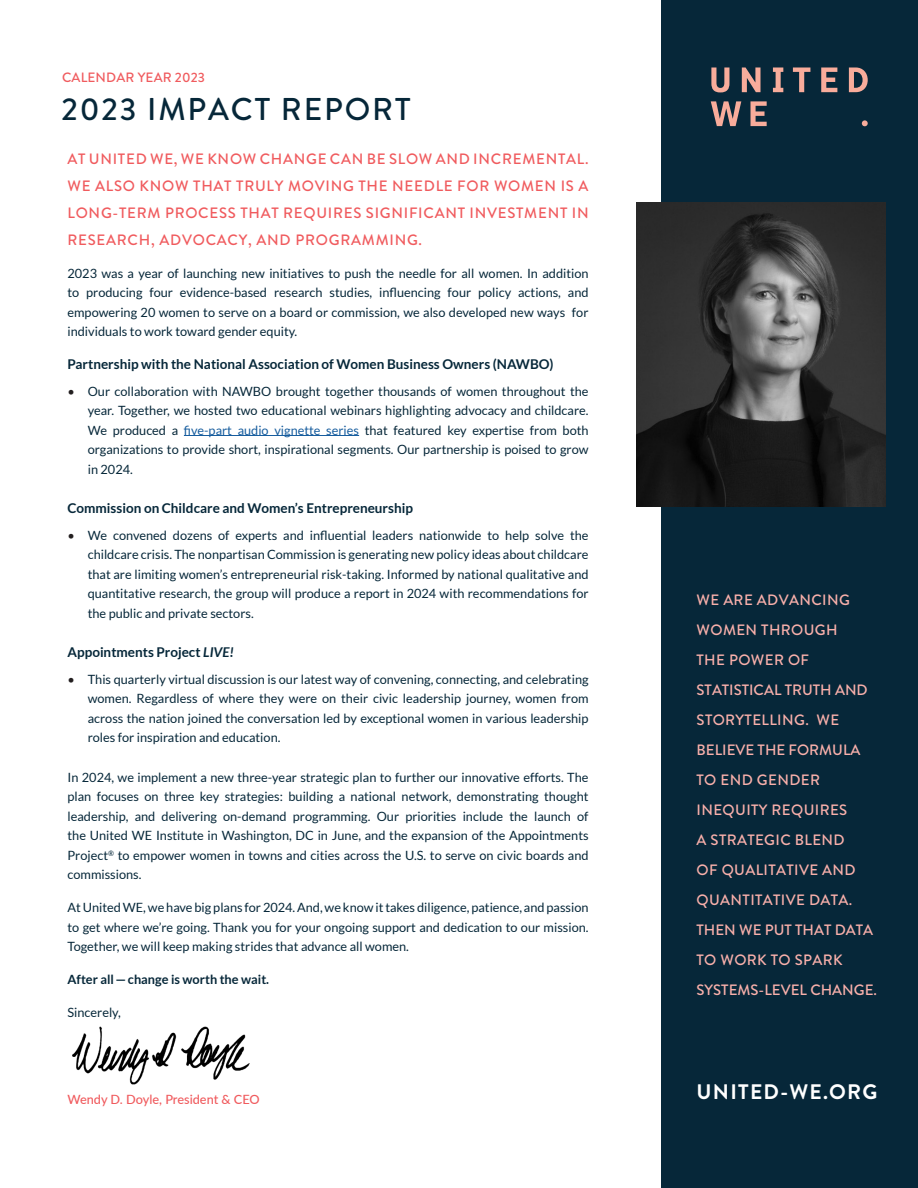
<style>
.page{position:relative;width:918px;height:1188px;background:#fff}
.page>*{position:absolute;margin:0;border:0;box-sizing:border-box;transform-origin:0 0}
.t1{font:500 31.5px "Brandon Grotesque";letter-spacing:.06em;color:#062739}
.t2{font:700 21px "Brandon Grotesque";letter-spacing:.06em;color:#fff}
.t3{font:500 15px/30px "Brandon Grotesque";letter-spacing:.025em;color:#f9b0ab}
.t4{font:500 15px/27px "Brandon Grotesque";letter-spacing:.05em;color:#f05b5e;text-align:justify}
.t5{font:700 13.5px "Lato";color:#062739}
.t6{font:500 13.5px "Brandon Grotesque";letter-spacing:.01em;color:#f05b5e}
.t7{font:12.75px/19.5px "Lato";color:#062739;text-align:justify}
.t8{font:700 12.75px "Lato";color:#062739}
.t9{font:500 12.75px "Lato";color:#f05b5e}
.s1{color:#231f20}
.s2{color:#175d9e}
.s3{font-style:italic}
</style>
<div class="page">
<div style="left:662px;top:0;width:256px;height:1188px;background:#062739"></div>
<img style="left:636px;top:202px;width:250px;height:304px">
<svg style="left:711px;top:68px;width:18px;height:24px"></svg>
<svg style="left:742px;top:68px;width:19px;height:24px"></svg>
<svg style="left:793px;top:68px;width:17px;height:24px"></svg>
<svg style="left:821px;top:68px;width:16px;height:24px"></svg>
<svg style="left:849px;top:68px;width:19px;height:24px"></svg>
<svg style="left:711px;top:101px;width:30px;height:25px"></svg>
<svg style="left:751px;top:101px;width:16px;height:25px"></svg>
<svg style="left:773px;top:68px;width:10px;height:24px"></svg>
<svg style="left:862px;top:120px;width:6px;height:6px"></svg>
<hr style="left:184px;top:435px;width:175px;height:1px;background:#175d9e">
<img style="left:72px;top:1026px;width:178px;height:59px">
<p class="t6" style="left:62px;top:68px;width:144px">CALENDAR YEAR 2023</p>
<p class="t1" style="left:62px;top:88px;width:350px">2023 IMPACT REPORT</p>
<p class="t4" style="left:68px;top:145px;width:523px">AT UNITED WE, WE KNOW CHANGE CAN BE SLOW AND INCREMENTAL.<br>WE ALSO KNOW THAT TRULY MOVING THE NEEDLE FOR WOMEN IS A LONG-TERM PROCESS THAT REQUIRES SIGNIFICANT INVESTMENT IN RESEARCH, ADVOCACY, AND PROGRAMMING.</p>
<p class="t7" style="left:68px;top:263px;width:523px">2023 was a year of launching new initiatives to push the needle for all women. In addition to producing four evidence-based research studies, influencing four policy actions, and empowering 20 women to serve on a board or commission, we also developed new ways for individuals to work toward gender equity.</p>
<p class="t5" style="left:68px;top:357px;width:487px">Partnership with the National Association of Women Business Owners (NAWBO)</p>
<p class="t7" style="left:88px;top:381px;width:502px;text-indent:-20px"><span class="s1">•</span> Our collaboration with NAWBO brought together thousands of women throughout the year. Together, we hosted two educational webinars highlighting advocacy and childcare.<br>We produced a <span class="s2">five-part audio vignette series</span> that featured key expertise from both organizations to provide short, inspirational segments. Our partnership is poised to grow in 2024.</p>
<p class="t5" style="left:68px;top:501px;width:347px">Commission on Childcare and Women’s Entrepreneurship</p>
<p class="t7" style="left:88px;top:525px;width:502px;text-indent:-20px"><span class="s1">•</span> We convened dozens of experts and influential leaders nationwide to help solve the childcare crisis. The nonpartisan Commission is generating new policy ideas about childcare that are limiting women’s entrepreneurial risk-taking. Informed by national qualitative and quantitative research, the group will produce a report in 2024 with recommendations for the public and private sectors.</p>
<p class="t5" style="left:68px;top:645px;width:168px">Appointments Project <span class="s3">LIVE!</span></p>
<p class="t7" style="left:88px;top:669px;width:502px;text-indent:-20px"><span class="s1">•</span> This quarterly virtual discussion is our latest way of convening, connecting, and celebrating women. Regardless of where they were on their civic leadership journey, women from across the nation joined the conversation led by exceptional women in various leadership roles for inspiration and education.</p>
<p class="t7" style="left:68px;top:767px;width:523px">In 2024, we implement a new three-year strategic plan to further our innovative efforts. The plan focuses on three key strategies: building a national network, demonstrating thought leadership, and delivering on-demand programming. Our priorities include the launch of the United WE Institute in Washington, DC in June, and the expansion of the Appointments Project<sup>®</sup> to empower women in towns and cities across the U.S. to serve on civic boards and commissions.</p>
<p class="t7" style="left:68px;top:898px;width:523px">At United WE, we have big plans for 2024. And, we know it takes diligence, patience, and passion to get where we’re going. Thank you for your ongoing support and dedication to our mission.<br>Together, we will keep making strides that advance all women.</p>
<p class="t8" style="left:68px;top:972px;width:203px">After all—change is worth the wait.</p>
<p class="t7" style="left:68px;top:1003px;width:55px">Sincerely,</p>
<p class="t9" style="left:68px;top:1091px;width:194px">Wendy D. Doyle, President &amp; CEO</p>
<p class="t3" style="left:697px;top:585px;width:182px">WE ARE ADVANCING<br>WOMEN THROUGH<br>THE POWER OF<br>STATISTICAL TRUTH AND<br>STORYTELLING. WE<br>BELIEVE THE FORMULA<br>TO END GENDER<br>INEQUITY REQUIRES<br>A STRATEGIC BLEND<br>OF QUALITATIVE AND<br>QUANTITATIVE DATA.<br>THEN WE PUT THAT DATA<br>TO WORK TO SPARK<br>SYSTEMS-LEVEL CHANGE.</p>
<p class="t2" style="left:697px;top:1077px;width:182px">UNITED-WE.ORG</p>
</div>
